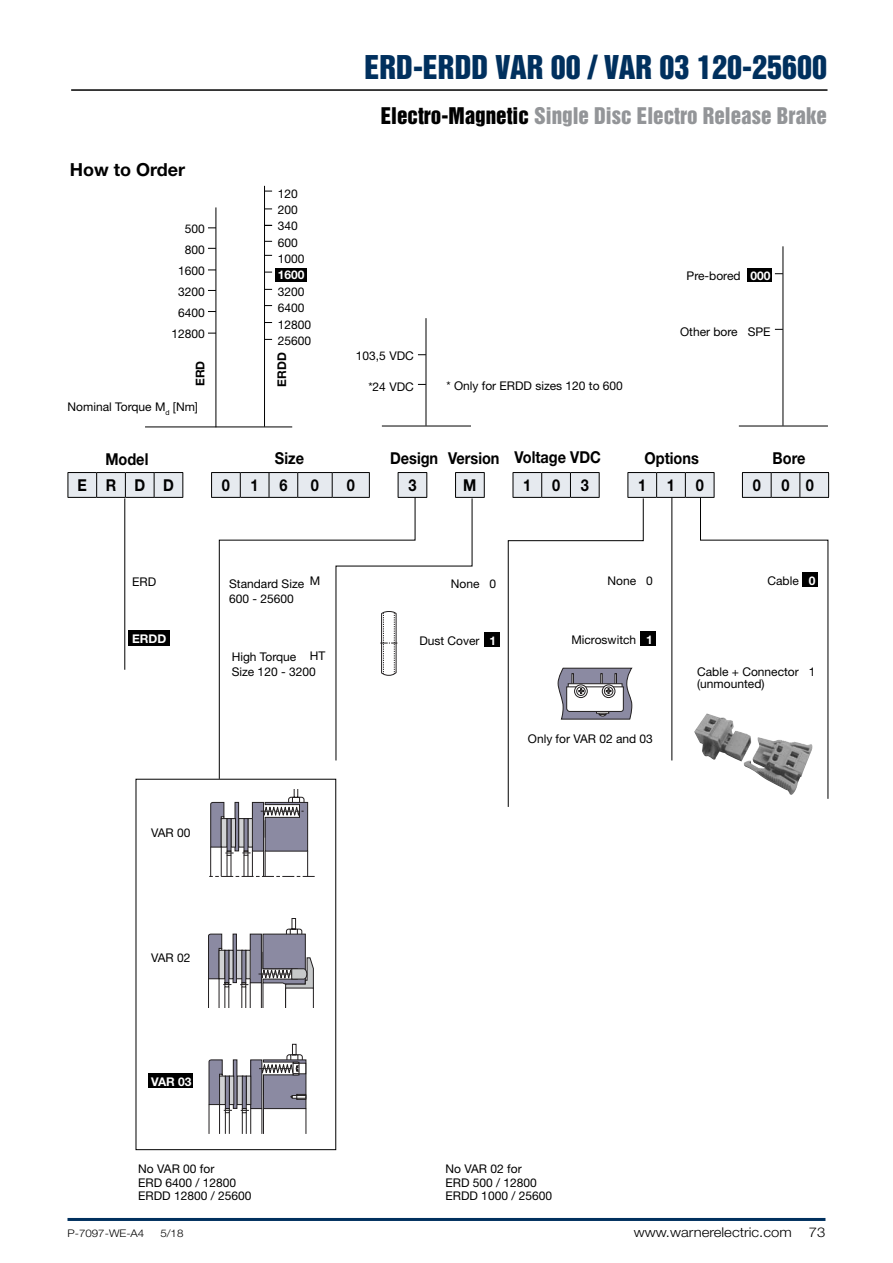
<style>
.page{position:relative;width:893px;height:1263px;background:#fff}
.page>*{position:absolute;margin:0;border:0;box-sizing:border-box;transform-origin:0 0}
.t1{font:30px "Helvetica Inserat LT Std";color:#00305e}
.t2{font:21px "Helvetica Inserat LT Std";color:#939598}
.t3{font:700 18px "Helvetica Neue LT Std";color:#000}
.t4{font:700 16.35px "Helvetica Neue LT Std";color:#000;scale:.89 1}
.t5{font:300 13.5px "Helvetica Neue LT Std";color:#000;scale:1.1 1}
.t6{font:12px "Helvetica Neue LT Std";color:#000}
.t7{font:700 12px "Helvetica Neue LT Std";color:#fff}
.t8{font:700 12px "Helvetica Neue LT Std";color:#000}
.t9{font:300 10.5px "Helvetica Neue LT Std";color:#000;scale:1.1 1}
.s1{color:#000}
.s2{font-weight:700;color:#fff}
</style>
<div class="page">
<svg style="left:208px;top:1044px;width:99px;height:89px"></svg>
<svg style="left:208px;top:918px;width:106px;height:89px"></svg>
<div style="left:148px;top:1073px;width:44px;height:15px;background:#000"></div>
<div style="left:747px;top:268px;width:25px;height:13px;background:#000"></div>
<div style="left:275px;top:268px;width:31px;height:13px;background:#000"></div>
<hr style="left:216px;top:207px;width:1px;height:220px;background:#000">
<hr style="left:145px;top:427px;width:147px;height:1px;background:#000">
<hr style="left:264px;top:186px;width:1px;height:241px;background:#000">
<hr style="left:382px;top:426px;width:89px;height:1px;background:#000">
<hr style="left:426px;top:318px;width:1px;height:108px;background:#000">
<hr style="left:739px;top:426px;width:89px;height:1px;background:#000">
<hr style="left:783px;top:246px;width:1px;height:180px;background:#000">
<svg style="left:68px;top:472px;width:761px;height:405px"></svg>
<div style="left:640px;top:631px;width:15px;height:14px;background:#000"></div>
<div style="left:803px;top:572px;width:15px;height:15px;background:#000"></div>
<img style="left:694px;top:713px;width:110px;height:82px">
<hr style="left:71px;top:89px;width:756px;height:2px;background:#000">
<div style="left:361px;top:703px;width:123px;height:108px;background:#fff"></div>
<hr style="left:68px;top:1218px;width:757px;height:3px;background:#00305e">
<p class="t3" style="left:70px;top:159px;width:117px">How to Order</p>
<p class="t6" style="left:185px;top:222px;width:22px">500</p>
<p class="t6" style="left:185px;top:243px;width:22px">800</p>
<p class="t6" style="left:178px;top:264px;width:28px">1600</p>
<p class="t6" style="left:178px;top:285px;width:28px">3200</p>
<p class="t6" style="left:178px;top:306px;width:28px">6400</p>
<p class="t6" style="left:172px;top:327px;width:35px">12800</p>
<p class="t6" style="left:278px;top:186px;width:22px">120</p>
<p class="t6" style="left:278px;top:203px;width:22px">200</p>
<p class="t6" style="left:278px;top:219px;width:22px">340</p>
<p class="t6" style="left:278px;top:235px;width:22px">600</p>
<p class="t6" style="left:278px;top:252px;width:28px">1000</p>
<p class="t7" style="left:278px;top:268px;width:28px">1600</p>
<p class="t6" style="left:278px;top:284px;width:28px">3200</p>
<p class="t6" style="left:278px;top:301px;width:28px">6400</p>
<p class="t6" style="left:278px;top:317px;width:35px">12800</p>
<p class="t6" style="left:278px;top:333px;width:35px">25600</p>
<p class="t1" style="left:365px;top:49px;width:464px">ERD-ERDD VAR 00 / VAR 03 120-25600</p>
<p class="t2" style="left:381px;top:104px;width:448px"><span class="s1">Electro-Magnetic</span> Single Disc Electro Release Brake</p>
<p class="t6" style="left:687px;top:269px;width:86px">Pre-bored <span class="s2">000</span></p>
<p class="t6" style="left:680px;top:324px;width:92px">Other bore SPE</p>
<p class="t8" style="left:193px;top:386px;width:27px;rotate:-90deg">ERD</p>
<p class="t8" style="left:274px;top:387px;width:36px;rotate:-90deg">ERDD</p>
<p class="t6" style="left:356px;top:348px;width:59px">103,5 VDC</p>
<p class="t6" style="left:368px;top:380px;width:47px">*24 VDC</p>
<p class="t6" style="left:446px;top:378px;width:178px">* Only for ERDD sizes 120 to 600</p>
<p class="t6" style="left:68px;top:400px;width:132px">Nominal Torque M<sub>d</sub> [Nm]</p>
<p class="t4" style="left:105px;top:449px;width:50px">Model</p>
<p class="t4" style="left:275px;top:448px;width:34px">Size</p>
<p class="t4" style="left:390px;top:448px;width:56px">Design</p>
<p class="t4" style="left:448px;top:448px;width:59px">Version</p>
<p class="t4" style="left:514px;top:447px;width:99px">Voltage VDC</p>
<p class="t4" style="left:644px;top:448px;width:63px">Options</p>
<p class="t4" style="left:773px;top:448px;width:38px">Bore</p>
<p class="t4" style="left:78px;top:475px;width:12px">E</p>
<p class="t4" style="left:106px;top:475px;width:13px">R</p>
<p class="t4" style="left:134px;top:475px;width:14px">D</p>
<p class="t4" style="left:163px;top:475px;width:14px">D</p>
<p class="t4" style="left:222px;top:475px;width:11px">0</p>
<p class="t4" style="left:251px;top:475px;width:11px">1</p>
<p class="t4" style="left:279px;top:475px;width:11px">6</p>
<p class="t4" style="left:311px;top:475px;width:11px">0</p>
<p class="t4" style="left:347px;top:475px;width:11px">0</p>
<p class="t4" style="left:408px;top:475px;width:11px">3</p>
<p class="t4" style="left:463px;top:475px;width:16px">M</p>
<p class="t4" style="left:523px;top:475px;width:11px">1</p>
<p class="t4" style="left:552px;top:475px;width:11px">0</p>
<p class="t4" style="left:581px;top:475px;width:11px">3</p>
<p class="t4" style="left:638px;top:475px;width:11px">1</p>
<p class="t4" style="left:667px;top:475px;width:11px">1</p>
<p class="t4" style="left:696px;top:475px;width:11px">0</p>
<p class="t4" style="left:753px;top:475px;width:11px">0</p>
<p class="t4" style="left:781px;top:475px;width:11px">0</p>
<p class="t4" style="left:806px;top:475px;width:11px">0</p>
<p class="t6" style="left:132px;top:575px;width:26px">ERD</p>
<p class="t7" style="left:132px;top:631px;width:36px">ERDD</p>
<p class="t6" style="left:310px;top:574px;width:12px">M</p>
<p class="t6" style="left:229px;top:576px;width:77px">Standard Size</p>
<p class="t6" style="left:229px;top:591px;width:66px">600 - 25600</p>
<p class="t6" style="left:310px;top:649px;width:17px">HT</p>
<p class="t6" style="left:232px;top:650px;width:66px">High Torque</p>
<p class="t6" style="left:232px;top:665px;width:86px">Size 120 - 3200</p>
<p class="t6" style="left:151px;top:826px;width:41px">VAR 00</p>
<p class="t6" style="left:151px;top:950px;width:41px">VAR 02</p>
<p class="t7" style="left:151px;top:1074px;width:42px">VAR 03</p>
<p class="t6" style="left:138px;top:1162px;width:78px">No VAR 00 for</p>
<p class="t6" style="left:138px;top:1175px;width:100px">ERD 6400 / 12800</p>
<p class="t6" style="left:138px;top:1189px;width:115px">ERDD 12800 / 25600</p>
<p class="t6" style="left:451px;top:576px;width:47px">None 0</p>
<p class="t6" style="left:419px;top:633px;width:78px">Dust Cover <span class="s2">1</span></p>
<p class="t6" style="left:608px;top:574px;width:47px">None 0</p>
<p class="t6" style="left:571px;top:632px;width:83px">Microswitch <span class="s2">1</span></p>
<p class="t6" style="left:528px;top:731px;width:127px">Only for VAR 02 and 03</p>
<p class="t6" style="left:767px;top:573px;width:50px">Cable <span class="s2">0</span></p>
<p class="t6" style="left:697px;top:665px;width:120px">Cable + Connector 1</p>
<p class="t6" style="left:697px;top:677px;width:69px">(unmounted)</p>
<p class="t6" style="left:446px;top:1162px;width:78px">No VAR 02 for</p>
<p class="t6" style="left:446px;top:1175px;width:93px">ERD 500 / 12800</p>
<p class="t6" style="left:446px;top:1189px;width:108px">ERDD 1000 / 25600</p>
<p class="t9" style="left:68px;top:1226px;width:71px">P-7097-WE-A4</p>
<p class="t9" style="left:160px;top:1226px;width:23px">5/18</p>
<p class="t5" style="left:634px;top:1223px;width:145px">www.warnerelectric.com</p>
<p class="t5" style="left:809px;top:1223px;width:17px">73</p>
</div>
